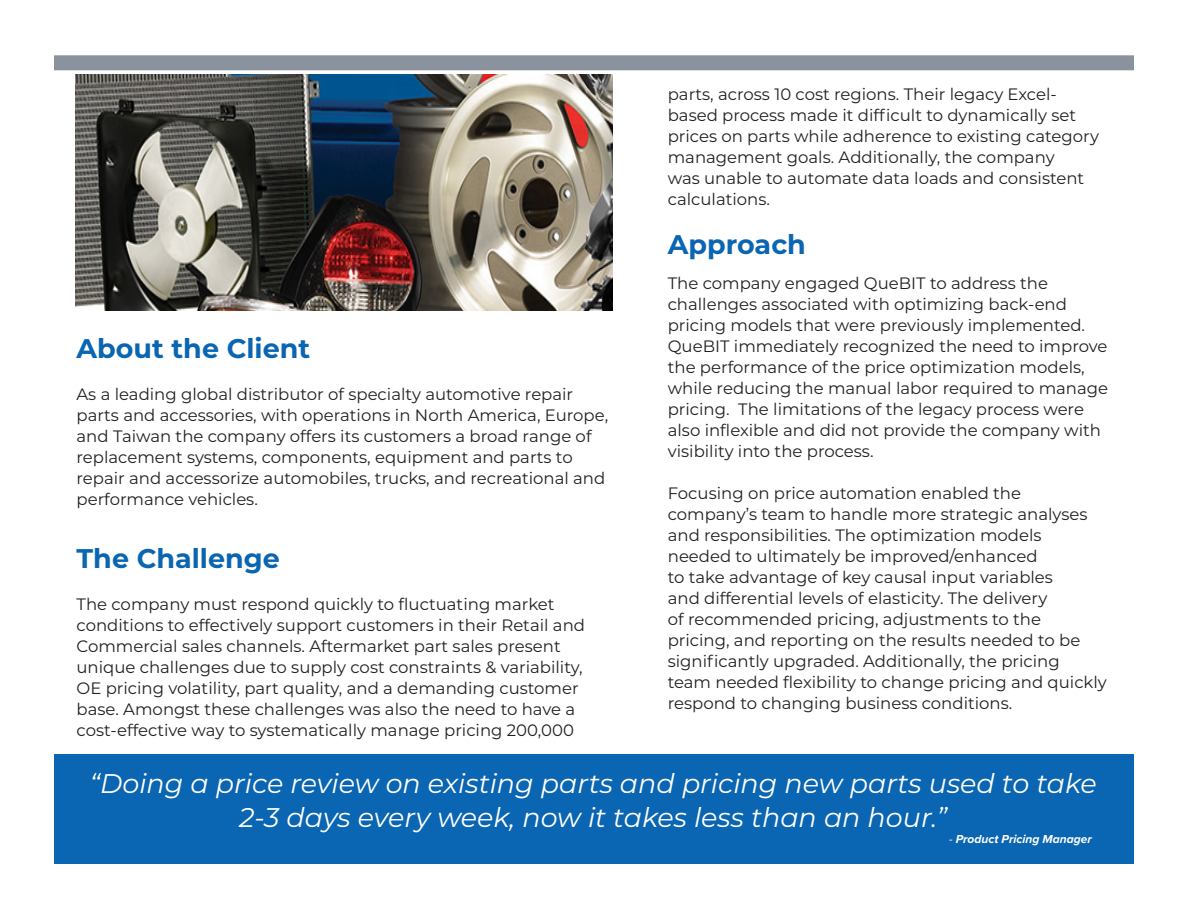
<style>
.page{position:relative;width:1188px;height:918px;background:#fff}
.page>*{position:absolute;margin:0;border:0;box-sizing:border-box;transform-origin:0 0}
.t1{font:italic 27px/34.5px "Montserrat";color:#fff;text-align:center}
.t2{font:700 27px "Montserrat";color:#0a65b2}
.t3{font:16.5px/21px "Montserrat";color:#231f20}
.t4{font:italic 700 12px "Proxima Nova";color:#fff}
.s1{font-weight:400}
</style>
<div class="page">
<div style="left:54px;top:55px;width:1080px;height:15px;background:#8a929e"></div>
<div style="left:54px;top:754px;width:1080px;height:110px;background:#0a65b2"></div>
<img style="left:75px;top:75px;width:537px;height:236px">
<p class="t3" style="left:668px;top:83px;width:433px">parts, across 10 cost regions. Their legacy Excel&shy;based process made it difficult to dynamically set prices on parts while adherence to existing category management goals. Additionally, the company<br>was unable to automate data loads and consistent calculations.</p>
<p class="t2" style="left:668px;top:225px;width:140px">Approach</p>
<p class="t3" style="left:668px;top:272px;width:442px">The company engaged QueBIT to address the challenges associated with optimizing back-end pricing models that were previously implemented.<br>QueBIT immediately recognized the need to improve the performance of the price optimization models, while reducing the manual labor required to manage pricing. The limitations of the legacy process were also inflexible and did not provide the company with visibility into the process.</p>
<p class="t3" style="left:668px;top:482px;width:441px">Focusing on price automation enabled the company’s team to handle more strategic analyses and responsibilities. The optimization models needed to ultimately be improved/enhanced<br>to take advantage of key causal input variables<br>and differential levels of elasticity. The delivery<br>of recommended pricing, adjustments to the pricing, and reporting on the results needed to be significantly upgraded. Additionally, the pricing team needed flexibility to change pricing and quickly respond to changing business conditions.</p>
<p class="t2" style="left:77px;top:329px;width:235px">About the Client</p>
<p class="t3" style="left:77px;top:383px;width:533px">As a leading global distributor of specialty automotive repair parts and accessories, with operations in North America, Europe, and Taiwan the company offers its customers a broad range of replacement systems, components, equipment and parts to repair and accessorize automobiles, trucks, and recreational and performance vehicles.</p>
<p class="t2" style="left:77px;top:539px;width:205px">The Challenge</p>
<p class="t3" style="left:77px;top:593px;width:510px">The company must respond quickly to fluctuating market conditions to effectively support customers in their Retail and Commercial sales channels. Aftermarket part sales present unique challenges due to supply cost constraints &amp; variability, OE pricing volatility, part quality, and a demanding customer base. Amongst these challenges was also the need to have a cost-effective way to systematically manage pricing 200,000</p>
<p class="t1" style="left:90px;top:765px;width:1008px">“Doing a price review on existing parts and pricing new parts used to take<br>2-3 days every week, now it takes less than an hour.”</p>
<p class="t4" style="left:949px;top:831px;width:144px"><span class="s1">-</span> Product Pricing Manager</p>
</div>
